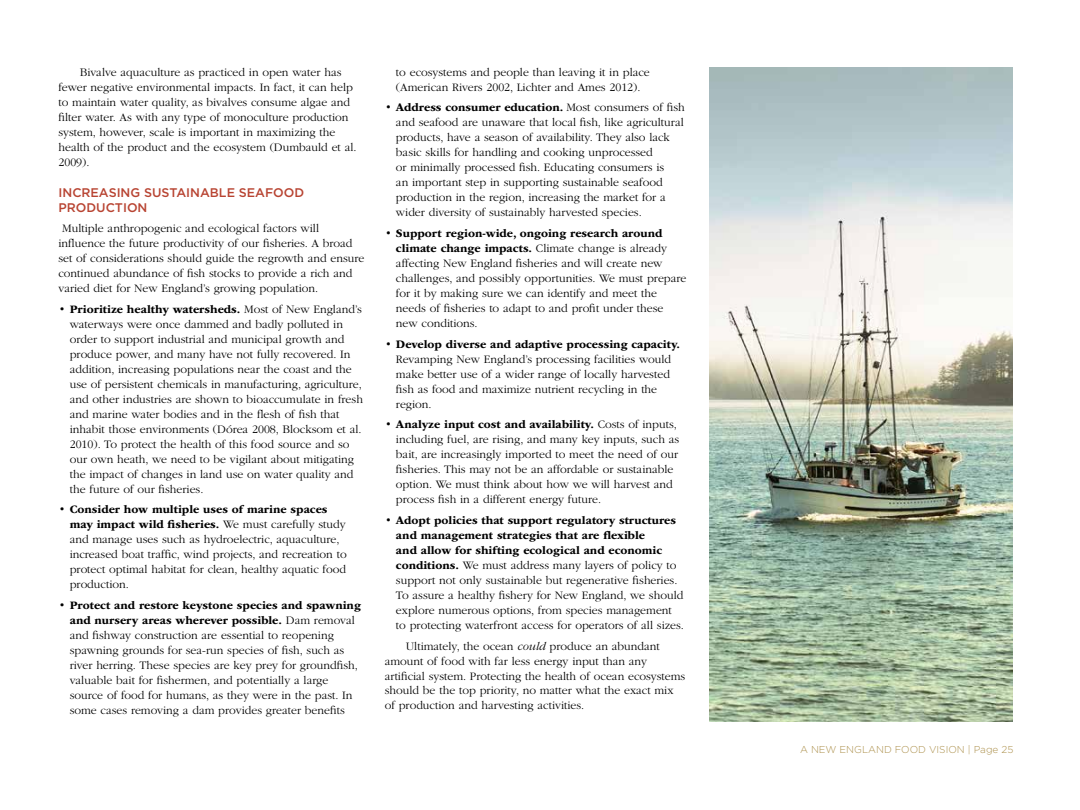
<style>
.page{position:relative;width:1080px;height:810px;background:#fff}
.page>*{position:absolute;margin:0;border:0;box-sizing:border-box;transform-origin:0 0}
.t1{font:500 12.5px/15px "Gotham";color:#b84432}
.t2{font:300 11.88px/15px "ITC Garamond Std";color:#000}
.t3{font:300 10px "Gotham";color:#ac904b}
.s1{font-weight:700}
.s2{font-style:italic}
</style>
<div class="page">
<img style="left:709px;top:67px;width:303px;height:655px">
<p class="t2" style="left:58px;top:65px;width:300px;text-indent:21px">Bivalve aquaculture as practiced in open water has fewer negative environmental impacts. In fact, it can help to maintain water quality, as bivalves consume algae and filter water. As with any type of monoculture production system, however, scale is important in maximizing the health of the product and the ecosystem (Dumbauld et al.<br>2009).</p>
<p class="t1" style="left:58px;top:184px;width:247px">INCREASING SUSTAINABLE SEAFOOD<br>PRODUCTION</p>
<p class="t2" style="left:58px;top:221px;width:308px;text-indent:4px">Multiple anthropogenic and ecological factors will influence the future productivity of our fisheries. A broad set of considerations should guide the regrowth and ensure continued abundance of fish stocks to provide a rich and varied diet for New England’s growing population.</p>
<p class="t2" style="left:70px;top:302px;width:295px;text-indent:-11px">• <span class="s1">Prioritize healthy watersheds.</span> Most of New England’s waterways were once dammed and badly polluted in order to support industrial and municipal growth and produce power, and many have not fully recovered. In addition, increasing populations near the coast and the use of persistent chemicals in manufacturing, agriculture, and other industries are shown to bioaccumulate in fresh and marine water bodies and in the flesh of fish that inhabit those environments (Dórea 2008, Blocksom et al.<br>2010). To protect the health of this food source and so our own heath, we need to be vigilant about mitigating the impact of changes in land use on water quality and the future of our fisheries.</p>
<p class="t2" style="left:70px;top:502px;width:278px;text-indent:-11px">• <span class="s1">Consider how multiple uses of marine spaces may impact wild fisheries.</span> We must carefully study and manage uses such as hydroelectric, aquaculture, increased boat traffic, wind projects, and recreation to protect optimal habitat for clean, healthy aquatic food production.</p>
<p class="t2" style="left:70px;top:598px;width:293px;text-indent:-11px">• <span class="s1">Protect and restore keystone species and spawning and nursery areas wherever possible.</span> Dam removal and fishway construction are essential to reopening spawning grounds for sea-run species of fish, such as river herring. These species are key prey for groundfish, valuable bait for fishermen, and potentially a large source of food for humans, as they were in the past. In some cases removing a dam provides greater benefits</p>
<p class="t2" style="left:396px;top:65px;width:255px">to ecosystems and people than leaving it in place (American Rivers 2002, Lichter and Ames 2012).</p>
<p class="t2" style="left:396px;top:100px;width:290px;text-indent:-11px">• <span class="s1">Address consumer education.</span> Most consumers of fish and seafood are unaware that local fish, like agricultural products, have a season of availability. They also lack basic skills for handling and cooking unprocessed<br>or minimally processed fish. Educating consumers is<br>an important step in supporting sustainable seafood production in the region, increasing the market for a wider diversity of sustainably harvested species.</p>
<p class="t2" style="left:396px;top:226px;width:292px;text-indent:-11px">• <span class="s1">Support region-wide, ongoing research around climate change impacts.</span> Climate change is already affecting New England fisheries and will create new challenges, and possibly opportunities. We must prepare for it by making sure we can identify and meet the needs of fisheries to adapt to and profit under these new conditions.</p>
<p class="t2" style="left:396px;top:337px;width:286px;text-indent:-11px">• <span class="s1">Develop diverse and adaptive processing capacity.<br></span>Revamping New England’s processing facilities would make better use of a wider range of locally harvested fish as food and maximize nutrient recycling in the region.</p>
<p class="t2" style="left:396px;top:417px;width:285px;text-indent:-11px">• <span class="s1">Analyze input cost and availability.</span> Costs of inputs, including fuel, are rising, and many key inputs, such as bait, are increasingly imported to meet the need of our fisheries. This may not be an affordable or sustainable option. We must think about how we will harvest and process fish in a different energy future.</p>
<p class="t2" style="left:396px;top:513px;width:290px;text-indent:-11px">• <span class="s1">Adopt policies that support regulatory structures and management strategies that are flexible<br>and allow for shifting ecological and economic conditions.</span> We must address many layers of policy to support not only sustainable but regenerative fisheries.<br>To assure a healthy fishery for New England, we should explore numerous options, from species management to protecting waterfront access for operators of all sizes.</p>
<p class="t2" style="left:385px;top:638px;width:302px;text-indent:21px">Ultimately, the ocean <span class="s2">could</span> produce an abundant amount of food with far less energy input than any artificial system. Protecting the health of ocean ecosystems should be the top priority, no matter what the exact mix of production and harvesting activities.</p>
<p class="t3" style="left:800px;top:743px;width:215px">A NEW ENGLAND FOOD VISION | Page 25</p>
</div>
